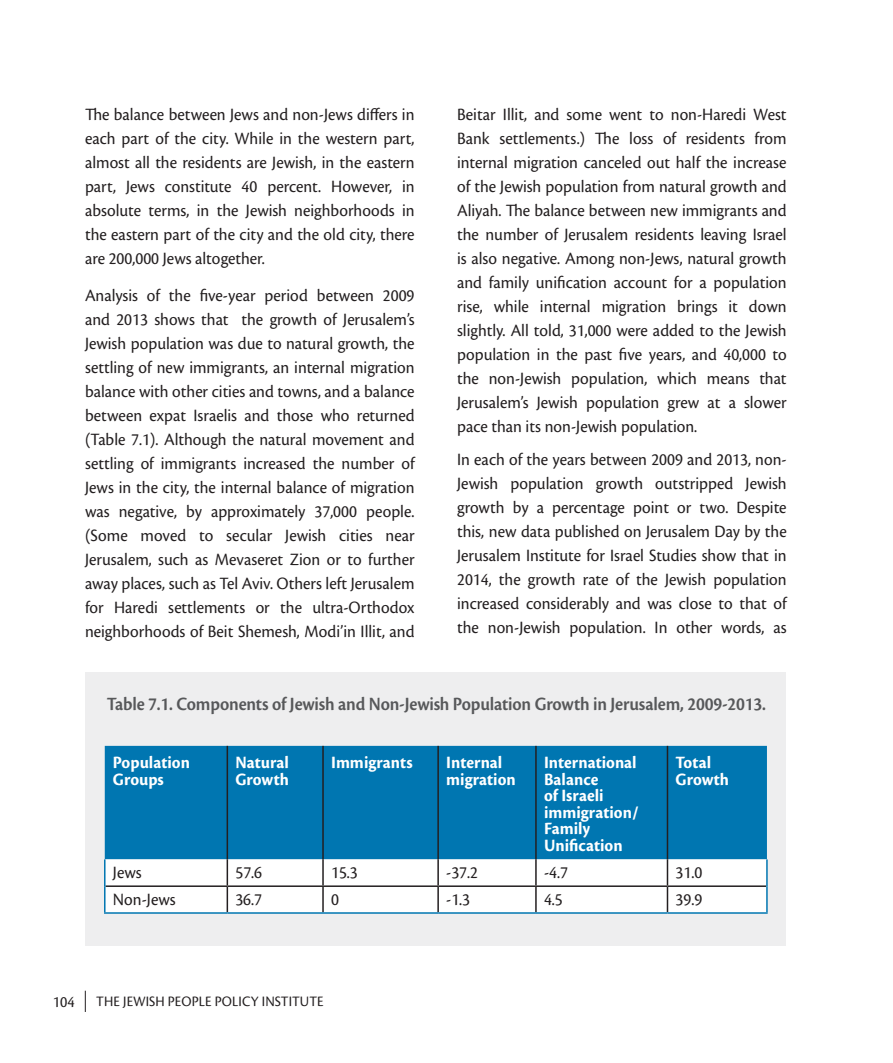
<style>
.page{position:relative;width:893px;height:1063px;background:#fff}
.page>*{position:absolute;margin:0;border:0;box-sizing:border-box;transform-origin:0 0}
.t1{font:600 19.5px "Cronos Pro";letter-spacing:-.01em;color:#57585a;scale:.93 1}
.t2{font:18px/24px "Cronos Pro";color:#231f20;scale:.95 1}
.t3{font:700 18px/16.5px "Cronos Pro";letter-spacing:.005em;color:#fff;scale:.95 1}
.t4{font:16.5px "Cronos Pro";color:#231f20;scale:.95 1}
.t5{font:15px "Cronos Pro";color:#231f20;scale:.95 1}
</style>
<div class="page">
<svg style="left:85px;top:991px;width:1px;height:21px"></svg>
<div style="left:86px;top:672px;width:700px;height:274px;background:#eeeeef"></div>
<div style="left:105px;top:746px;width:662px;height:113px;background:#0076b1"></div>
<hr style="left:667px;top:746px;width:1px;height:113px;background:#231f20">
<hr style="left:535px;top:746px;width:2px;height:113px;background:#231f20">
<hr style="left:437px;top:746px;width:2px;height:113px;background:#231f20">
<hr style="left:322px;top:746px;width:2px;height:113px;background:#231f20">
<hr style="left:227px;top:746px;width:1px;height:113px;background:#231f20">
<svg style="left:106px;top:859px;width:660px;height:53px;background:#f4f5f5"></svg>
<hr style="left:766px;top:859px;width:2px;height:27px;background:#0076b1">
<hr style="left:104px;top:859px;width:2px;height:27px;background:#0076b1">
<hr style="left:766px;top:886px;width:2px;height:26px;background:#0076b1">
<hr style="left:104px;top:886px;width:2px;height:26px;background:#0076b1">
<hr style="left:667px;top:912px;width:101px;height:2px;background:#0076b1">
<hr style="left:536px;top:912px;width:131px;height:2px;background:#0076b1">
<hr style="left:438px;top:912px;width:98px;height:2px;background:#0076b1">
<hr style="left:323px;top:912px;width:115px;height:2px;background:#0076b1">
<hr style="left:227px;top:912px;width:96px;height:2px;background:#0076b1">
<hr style="left:104px;top:912px;width:123px;height:2px;background:#0076b1">
<p class="t2" style="left:85px;top:103px;width:348px;text-align:right">The balance between Jews and non-Jews differs in each part of the city. While in the western part, almost all the residents are Jewish in, the eastern in</p>
<p class="t2" style="left:165px;top:175px;width:72px">constitute</p>
<p class="t2" style="left:126px;top:175px;width:32px">Jews</p>
<p class="t2" style="left:331px;top:175px;width:66px">However,</p>
<p class="t2" style="left:242px;top:175px;width:18px">40</p>
<p class="t2" style="left:85px;top:175px;width:348px">part,<br>absolute terms, in the Jewish neighborhoods in the eastern part of the city and the old city, there are 200,000 Jews altogether.</p>
<p class="t2" style="left:383px;top:284px;width:35px">2009</p>
<p class="t2" style="left:267px;top:175px;width:58px">percent.</p>
<p class="t2" style="left:147px;top:284px;width:15px">of</p>
<p class="t2" style="left:200px;top:284px;width:60px">five-year</p>
<p class="t2" style="left:85px;top:284px;width:57px">Analysis</p>
<p class="t2" style="left:169px;top:284px;width:24px">the</p>
<p class="t2" style="left:265px;top:284px;width:47px">period</p>
<p class="t2" style="left:317px;top:284px;width:62px">between</p>
<p class="t2" style="left:241px;top:308px;width:184px">the growth of Jerusalems’</p>
<p class="t2" style="left:85px;top:308px;width:153px">and 2013 shows that</p>
<p class="t2" style="left:85px;top:332px;width:348px">Jewish population was due to natural growth, the</p>
<p class="t2" style="left:85px;top:355px;width:348px">settling of new immigrants, an internal migration</p>
<p class="t2" style="left:85px;top:379px;width:348px">balance with other cities and towns, and a balance</p>
<p class="t2" style="left:85px;top:403px;width:348px">between expat Israelis and those who returned</p>
<p class="t2" style="left:85px;top:427px;width:348px">(Table 7.1 .) Although the natural movement and</p>
<p class="t2" style="left:85px;top:451px;width:348px">settling of immigrants increased the number of</p>
<p class="t2" style="left:85px;top:475px;width:348px">Jews in the city, the internal balance of migration</p>
<p class="t2" style="left:366px;top:499px;width:52px">people.</p>
<p class="t2" style="left:186px;top:499px;width:18px">by</p>
<p class="t2" style="left:211px;top:499px;width:101px">approximately</p>
<p class="t2" style="left:119px;top:499px;width:63px">negative,</p>
<p class="t2" style="left:314px;top:499px;width:46px">37,000</p>
<p class="t2" style="left:85px;top:499px;width:27px">was</p>
<p class="t2" style="left:85px;top:523px;width:46px">(Some</p>
<p class="t2" style="left:85px;top:547px;width:348px">Jerusalem, such as Mevaseret Zion or to further</p>
<p class="t2" style="left:85px;top:571px;width:348px">away places, such as Tel Aviv. Others left Jerusalem</p>
<p class="t2" style="left:312px;top:595px;width:109px">ultra-Orthodox</p>
<p class="t2" style="left:141px;top:523px;width:50px">moved</p>
<p class="t2" style="left:226px;top:523px;width:50px">secular</p>
<p class="t2" style="left:285px;top:523px;width:45px">Jewish</p>
<p class="t2" style="left:339px;top:523px;width:37px">cities</p>
<p class="t2" style="left:199px;top:523px;width:16px">to</p>
<p class="t2" style="left:386px;top:523px;width:32px">near</p>
<p class="t2" style="left:85px;top:595px;width:348px">for<br>neighborhoods of Beit Shemesh, Modi i n’ Illit, and</p>
<p class="t2" style="left:114px;top:595px;width:48px">Haredi</p>
<p class="t2" style="left:168px;top:595px;width:83px">settlements</p>
<p class="t2" style="left:280px;top:595px;width:24px">the</p>
<p class="t2" style="left:256px;top:595px;width:16px">or</p>
<p class="t2" style="left:457px;top:103px;width:348px;text-align:right">Beitar Illit, and some went to non-Haredi West from</p>
<p class="t2" style="left:499px;top:127px;width:92px">settlements ) .</p>
<p class="t2" style="left:663px;top:127px;width:15px">of</p>
<p class="t2" style="left:457px;top:127px;width:36px">Bank</p>
<p class="t2" style="left:457px;top:151px;width:348px">internal migration canceled out half the increase</p>
<p class="t2" style="left:457px;top:175px;width:348px">of the Jewish population from natural growth and</p>
<p class="t2" style="left:457px;top:199px;width:348px">Aliyah. The balance between new immigrants and</p>
<p class="t2" style="left:457px;top:223px;width:348px">the number of Jerusalem residents leaving Israel</p>
<p class="t2" style="left:457px;top:247px;width:348px">is also negative. Among non-Jews, natural growth</p>
<p class="t2" style="left:457px;top:271px;width:348px">and family unification account for a population</p>
<p class="t2" style="left:749px;top:295px;width:41px">down</p>
<p class="t2" style="left:595px;top:127px;width:27px">The</p>
<p class="t2" style="left:629px;top:127px;width:27px">loss</p>
<p class="t2" style="left:686px;top:127px;width:64px">residents</p>
<p class="t2" style="left:494px;top:295px;width:39px">while</p>
<p class="t2" style="left:540px;top:295px;width:55px">internal</p>
<p class="t2" style="left:677px;top:295px;width:44px">brings</p>
<p class="t2" style="left:457px;top:295px;width:29px">rise,</p>
<p class="t2" style="left:457px;top:319px;width:348px">slightly. All told, 31,000 were added to the Jewish</p>
<p class="t2" style="left:457px;top:343px;width:348px">population in the past five years, and 40,000 to</p>
<p class="t2" style="left:759px;top:367px;width:30px">that</p>
<p class="t2" style="left:602px;top:295px;width:69px">migration</p>
<p class="t2" style="left:728px;top:295px;width:11px">it</p>
<p class="t2" style="left:457px;top:367px;width:24px">the</p>
<p class="t2" style="left:489px;top:367px;width:78px">non-Jewish</p>
<p class="t2" style="left:571px;top:367px;width:82px">population,</p>
<p class="t2" style="left:657px;top:367px;width:43px">which</p>
<p class="t2" style="left:707px;top:367px;width:46px">means</p>
<p class="t2" style="left:457px;top:391px;width:254px">Jerusalems’<br>pace than its non-Jewish population.</p>
<p class="t2" style="left:537px;top:391px;width:45px">Jewish</p>
<p class="t2" style="left:586px;top:391px;width:79px">population</p>
<p class="t2" style="left:668px;top:391px;width:35px">grew</p>
<p class="t2" style="left:707px;top:391px;width:15px">at</p>
<p class="t2" style="left:729px;top:391px;width:9px">a</p>
<p class="t2" style="left:744px;top:391px;width:46px">slower</p>
<p class="t2" style="left:457px;top:447px;width:348px">In each of the years between 2009 and 2013, non-</p>
<p class="t2" style="left:737px;top:495px;width:54px">Despite</p>
<p class="t2" style="left:457px;top:471px;width:45px">Jewish</p>
<p class="t2" style="left:510px;top:471px;width:79px">population</p>
<p class="t2" style="left:596px;top:471px;width:52px">growth</p>
<p class="t2" style="left:655px;top:471px;width:84px">outstripped</p>
<p class="t2" style="left:745px;top:471px;width:45px">Jewish</p>
<p class="t2" style="left:457px;top:495px;width:52px">growth</p>
<p class="t2" style="left:457px;top:519px;width:348px">this, new data published on Jerusalem Day by the</p>
<p class="t2" style="left:457px;top:543px;width:348px">Jerusalem Institute for Israel Studies show that in</p>
<p class="t2" style="left:457px;top:567px;width:348px">2014, the growth rate of the Jewish population</p>
<p class="t2" style="left:457px;top:591px;width:348px">increased considerably and was close to that of</p>
<p class="t2" style="left:773px;top:615px;width:15px">as</p>
<p class="t2" style="left:513px;top:495px;width:18px">by</p>
<p class="t2" style="left:633px;top:495px;width:39px">point</p>
<p class="t2" style="left:552px;top:495px;width:78px">percentage</p>
<p class="t2" style="left:700px;top:495px;width:32px">two.</p>
<p class="t2" style="left:537px;top:495px;width:9px">a</p>
<p class="t2" style="left:677px;top:495px;width:16px">or</p>
<p class="t2" style="left:457px;top:615px;width:24px">the</p>
<p class="t2" style="left:488px;top:615px;width:78px">non-Jewish</p>
<p class="t2" style="left:569px;top:615px;width:82px">population.</p>
<p class="t2" style="left:676px;top:615px;width:39px">other</p>
<p class="t2" style="left:721px;top:615px;width:47px">words,</p>
<p class="t2" style="left:655px;top:615px;width:15px">In</p>
<p class="t1" style="left:107px;top:693px;width:710px">Table 7.1. Components of Jewish and Non-Jewish Population Growth in Jerusalem, 2009-2013.</p>
<p class="t3" style="left:113px;top:755px;width:83px">Population<br>Groups</p>
<p class="t3" style="left:235px;top:755px;width:58px">Natural<br>Growth</p>
<p class="t3" style="left:331px;top:755px;width:87px">Immigrants</p>
<p class="t3" style="left:446px;top:755px;width:75px">Internal migration</p>
<p class="t3" style="left:544px;top:755px;width:101px">International<br>Balance<br>of Israeli immigration/<br>Family<br>Unification</p>
<p class="t3" style="left:676px;top:755px;width:58px">Total<br>Growth</p>
<p class="t2" style="left:113px;top:860px;width:32px">Jews</p>
<p class="t2" style="left:235px;top:860px;width:30px">57.6</p>
<p class="t2" style="left:331px;top:860px;width:30px">15.3</p>
<p class="t2" style="left:446px;top:860px;width:35px">-37.2</p>
<p class="t2" style="left:544px;top:860px;width:27px">-4.7</p>
<p class="t2" style="left:676px;top:860px;width:30px">31.0</p>
<p class="t2" style="left:113px;top:887px;width:68px">Non-Jews</p>
<p class="t2" style="left:235px;top:887px;width:30px">36.7</p>
<p class="t2" style="left:331px;top:887px;width:10px">0</p>
<p class="t2" style="left:446px;top:887px;width:27px">-1.3</p>
<p class="t2" style="left:544px;top:887px;width:21px">4.5</p>
<p class="t2" style="left:676px;top:887px;width:30px">39.9</p>
<p class="t4" style="left:53px;top:992px;width:24px">104</p>
<p class="t5" style="left:123px;top:992px;width:9px">jewish</p>
<p class="t5" style="left:168px;top:992px;width:9px">people</p>
<p class="t5" style="left:215px;top:992px;width:9px">policy</p>
<p class="t5" style="left:262px;top:992px;width:9px">institute</p>
<p class="t5" style="left:96px;top:992px;width:10px">the</p>
</div>
